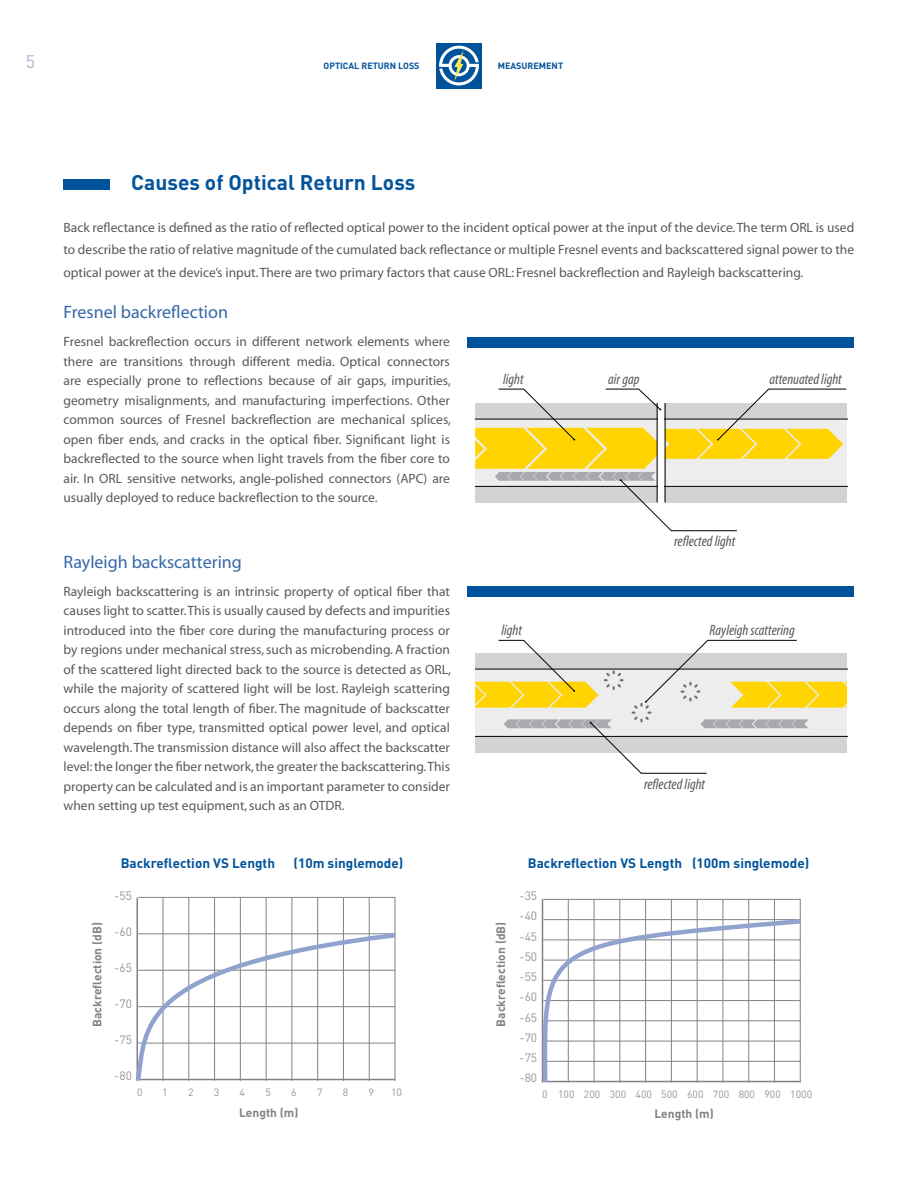
<style>
.page{position:relative;width:918px;height:1188px;background:#fff}
.page>*{position:absolute;margin:0;border:0;box-sizing:border-box;transform-origin:0 0}
.t1{font:700 21px "DIN";color:#00539b}
.t2{font:18px "Myriad";color:#3768a9}
.t3{font:18px "DIN";color:#a8b5d8}
.t4{font:italic condensed 15px "Myriad";color:#58595b}
.t5{font:13.5px/19.5px "Myriad";color:#58595b;text-align:justify}
.t6{font:700 13.5px "DIN";color:#00539b}
.t7{font:700 12px "DIN";color:#808285}
.t8{font:12px/20.2px "DIN";color:#939598;text-align:justify}
.t9{font:10.5px "DIN";color:#939598}
.t10{font:700 9px "DIN";color:#00539b}
</style>
<div class="page">
<div style="left:436px;top:43px;width:46px;height:46px;background:#00539b"></div>
<svg style="left:439px;top:46px;width:40px;height:39px"></svg>
<div style="left:64px;top:179px;width:46px;height:11px;background:#00539b"></div>
<div style="left:468px;top:337px;width:386px;height:11px;background:#00539b"></div>
<div style="left:467px;top:586px;width:386px;height:11px;background:#00539b"></div>
<svg style="left:475px;top:640px;width:372px;height:134px"></svg>
<svg style="left:475px;top:389px;width:372px;height:142px"></svg>
<hr style="left:137px;top:898px;width:1px;height:183px;background:#808285">
<hr style="left:240px;top:898px;width:1px;height:183px;background:#808285">
<hr style="left:189px;top:898px;width:1px;height:183px;background:#808285">
<hr style="left:292px;top:898px;width:1px;height:183px;background:#808285">
<hr style="left:369px;top:898px;width:1px;height:183px;background:#808285">
<hr style="left:163px;top:898px;width:1px;height:183px;background:#808285">
<hr style="left:266px;top:898px;width:1px;height:183px;background:#808285">
<hr style="left:343px;top:898px;width:1px;height:183px;background:#808285">
<hr style="left:214px;top:898px;width:1px;height:183px;background:#808285">
<hr style="left:317px;top:898px;width:1px;height:183px;background:#808285">
<hr style="left:395px;top:898px;width:1px;height:183px;background:#808285">
<hr style="left:138px;top:897px;width:257px;height:1px;background:#808285">
<svg style="left:135px;top:930px;width:261px;height:151px"></svg>
<hr style="left:542px;top:899px;width:1px;height:183px;background:#808285">
<hr style="left:645px;top:899px;width:1px;height:183px;background:#808285">
<hr style="left:594px;top:899px;width:1px;height:183px;background:#808285">
<hr style="left:697px;top:899px;width:1px;height:183px;background:#808285">
<hr style="left:774px;top:899px;width:1px;height:183px;background:#808285">
<hr style="left:568px;top:899px;width:1px;height:183px;background:#808285">
<hr style="left:671px;top:899px;width:1px;height:183px;background:#808285">
<hr style="left:748px;top:899px;width:1px;height:183px;background:#808285">
<hr style="left:620px;top:899px;width:1px;height:183px;background:#808285">
<hr style="left:723px;top:899px;width:1px;height:183px;background:#808285">
<hr style="left:800px;top:899px;width:1px;height:183px;background:#808285">
<hr style="left:543px;top:899px;width:257px;height:1px;background:#808285">
<svg style="left:541px;top:916px;width:260px;height:167px"></svg>
<h2 class="t3" style="left:26px;top:50px;width:11px">5</h2>
<p class="t10" style="left:324px;top:60px;width:98px">Optical Return Loss</p>
<p class="t10" style="left:498px;top:60px;width:67px">Measurem ent</p>
<h1 class="t1" style="left:131px;top:169px;width:286px">Causes of Optical Return Loss</h1>
<p class="t5" style="left:64px;top:217px;width:792px;line-height:22.5px">Back reflectance is defined as the ratio of reflected optical power to the incident optical power at the input of the device. The term ORL is used to describe the ratio of relative magnitude of the cumulated back reflectance or multiple Fresnel events and backscattered signal power to the optical power at the device’s input. There are two primary factors that cause ORL: Fresnel backreflection and Rayleigh backscattering.</p>
<h2 class="t2" style="left:64px;top:304px;width:166px">Fresnel backreflection</h2>
<p class="t5" style="left:64px;top:333px;width:389px">Fresnel backreflection occurs in different network elements where there are transitions through different media. Optical connectors are especially prone to reflections because of air gaps, impurities, geometry misalignments, and manufacturing imperfections. Other common sources of Fresnel backreflection are mechanical splices, open fiber ends, and cracks in the optical fiber. Significant light is backreflected to the source when light travels from the fiber core to air. In ORL sensitive networks, angle-polished connectors (APC) are usually deployed to reduce backreflection to the source.</p>
<h2 class="t2" style="left:64px;top:553px;width:180px">Rayleigh backscattering</h2>
<p class="t5" style="left:64px;top:582px;width:389px">Rayleigh backscattering is an intrinsic property of optical fiber that causes light to scatter. This is usually caused by defects and impurities introduced into the fiber core during the manufacturing process or by regions under mechanical stress, such as microbending. A fraction of the scattered light directed back to the source is detected as ORL, while the majority of scattered light will be lost. Rayleigh scattering occurs along the total length of fiber. The magnitude of backscatter depends on fiber type, transmitted optical power level, and optical wavelength. The transmission distance will also affect the backscatter level: the longer the fiber network, the greater the backscattering. This property can be calculated and is an important parameter to consider when setting up test equipment, such as an OTDR.</p>
<p class="t7" style="left:89px;top:1027px;width:106px;rotate:-90deg">Backreflection (dB)</p>
<p class="t6" style="left:121px;top:855px;width:156px">Backreflection VS Length</p>
<p class="t6" style="left:293px;top:855px;width:111px">(10m singlemode)</p>
<p class="t8" style="left:114px;top:885px;width:19px">-55</p>
<p class="t8" style="left:114px;top:921px;width:19px">-60</p>
<p class="t8" style="left:114px;top:957px;width:19px">-65</p>
<p class="t8" style="left:114px;top:993px;width:19px">-70</p>
<p class="t8" style="left:114px;top:1029px;width:19px">-75</p>
<p class="t8" style="left:114px;top:1065px;width:19px">-80</p>
<p class="t9" style="left:137px;top:1086px;width:7px">0</p>
<p class="t9" style="left:162px;top:1086px;width:7px">1</p>
<p class="t9" style="left:188px;top:1086px;width:7px">2</p>
<p class="t9" style="left:214px;top:1086px;width:7px">3</p>
<p class="t9" style="left:240px;top:1086px;width:7px">4</p>
<p class="t9" style="left:265px;top:1086px;width:7px">5</p>
<p class="t9" style="left:291px;top:1086px;width:7px">6</p>
<p class="t9" style="left:317px;top:1086px;width:7px">7</p>
<p class="t9" style="left:343px;top:1086px;width:7px">8</p>
<p class="t9" style="left:369px;top:1086px;width:7px">9</p>
<p class="t9" style="left:391px;top:1086px;width:12px">10</p>
<p class="t7" style="left:239px;top:1104px;width:61px">Length (m)</p>
<p class="t4" style="left:503px;top:372px;width:22px">light</p>
<p class="t4" style="left:770px;top:372px;width:74px">attenuated light</p>
<p class="t4" style="left:608px;top:372px;width:33px">air gap</p>
<p class="t4" style="left:674px;top:534px;width:63px">reflected light</p>
<p class="t4" style="left:502px;top:623px;width:22px">light</p>
<p class="t4" style="left:710px;top:623px;width:87px">Rayleigh scattering</p>
<p class="t4" style="left:644px;top:777px;width:63px">reflected light</p>
<p class="t7" style="left:493px;top:1027px;width:106px;rotate:-90deg">Backreflection (dB)</p>
<p class="t6" style="left:528px;top:855px;width:283px">Backreflection VS Length (100m singlemode)</p>
<p class="t8" style="left:520px;top:885px;width:19px">-35 -40 -45 -50 -55 -60 -65 -70 -75 -80</p>
<p class="t9" style="left:542px;top:1088px;width:271px">0 100 200 300 400 500 600 700 800 900 1000</p>
<p class="t7" style="left:654px;top:1106px;width:61px">Length (m)</p>
</div>
